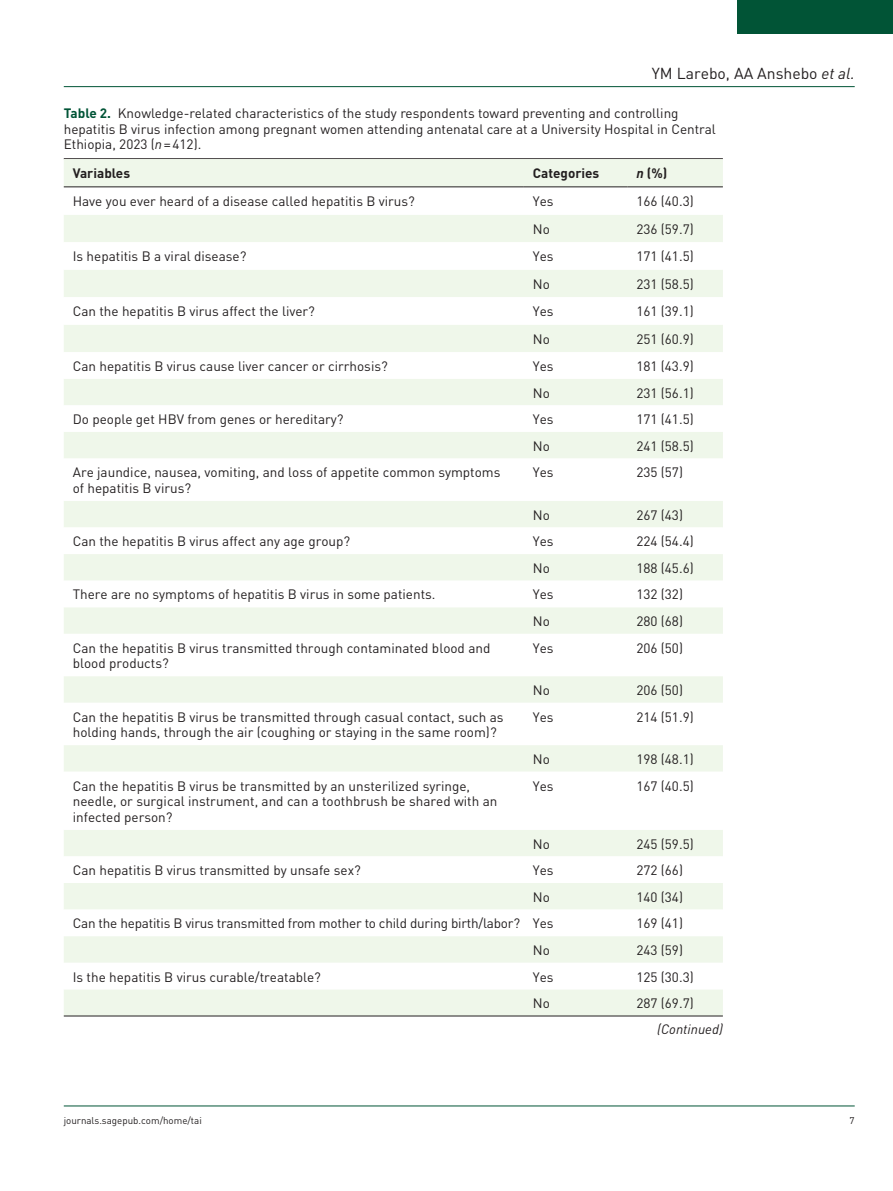
<style>
.page{position:relative;width:893px;height:1191px;background:#fff}
.page>*{position:absolute;margin:0;border:0;box-sizing:border-box;transform-origin:0 0}
.t1{font:15.75px "DIN";color:#231f20}
.t2{font:13.5px/15.8px "DIN";color:#231f20}
.t3{font:700 13.5px "DIN";color:#231f20}
.t4{font:italic 13.5px "DIN";color:#231f20}
.t5{font:9.75px "DIN";color:#231f20}
.s1{font-style:italic}
.s2{font-weight:700;color:#015436}
</style>
<div class="page">
<hr style="left:64px;top:86px;width:791px;height:1px;background:#015436">
<hr style="left:64px;top:1105px;width:791px;height:1px;background:#015436">
<div style="left:738px;top:0;width:155px;height:34px;background:#015436"></div>
<hr style="left:64px;top:158px;width:659px;height:1px;background:#231f20">
<div style="left:64px;top:159px;width:659px;height:856px;background:#eff7ea"></div>
<svg style="left:64px;top:187px;width:659px;height:802px"></svg>
<hr style="left:64px;top:186px;width:460px;height:1px;background:#231f20">
<hr style="left:524px;top:186px;width:103px;height:1px;background:#231f20">
<hr style="left:627px;top:186px;width:96px;height:1px;background:#231f20">
<hr style="left:64px;top:1015px;width:659px;height:1px;background:#231f20">
<p class="t1" style="left:652px;top:63px;width:204px">YM Larebo, AA Anshebo <span class="s1">et al.</span></p>
<p class="t2" style="left:64px;top:105px;width:654px"><span class="s2">Table 2.</span> Knowledge-related characteristics of the study respondents toward preventing and controlling hepatitis B virus infection among pregnant women attending antenatal care at a University Hospital in Central<br>Ethiopia, 2023 (<span class="s1">n</span>=412).</p>
<p class="t3" style="left:73px;top:164px;width:59px">Variables</p>
<p class="t3" style="left:533px;top:164px;width:68px">Categories</p>
<p class="t3" style="left:636px;top:164px;width:32px"><span class="s1">n</span> (%)</p>
<p class="t2" style="left:73px;top:193px;width:344px">Have you ever heard of a disease called hepatitis B virus?</p>
<p class="t2" style="left:533px;top:193px;width:22px">Yes</p>
<p class="t2" style="left:636px;top:193px;width:59px">166 (40.3)</p>
<p class="t2" style="left:533px;top:221px;width:19px">No</p>
<p class="t2" style="left:636px;top:221px;width:59px">236 (59.7)</p>
<p class="t2" style="left:73px;top:248px;width:175px">Is hepatitis B a viral disease?</p>
<p class="t2" style="left:533px;top:248px;width:22px">Yes</p>
<p class="t2" style="left:636px;top:248px;width:59px">171 (41.5)</p>
<p class="t2" style="left:533px;top:276px;width:19px">No</p>
<p class="t2" style="left:636px;top:276px;width:59px">231 (58.5)</p>
<p class="t2" style="left:73px;top:303px;width:244px">Can the hepatitis B virus affect the liver?</p>
<p class="t2" style="left:533px;top:303px;width:22px">Yes</p>
<p class="t2" style="left:636px;top:303px;width:59px">161 (39.1)</p>
<p class="t2" style="left:533px;top:331px;width:19px">No</p>
<p class="t2" style="left:636px;top:331px;width:59px">251 (60.9)</p>
<p class="t2" style="left:73px;top:358px;width:317px">Can hepatitis B virus cause liver cancer or cirrhosis?</p>
<p class="t2" style="left:533px;top:358px;width:22px">Yes</p>
<p class="t2" style="left:636px;top:358px;width:59px">181 (43.9)</p>
<p class="t2" style="left:533px;top:384px;width:19px">No</p>
<p class="t2" style="left:636px;top:384px;width:59px">231 (56.1)</p>
<p class="t2" style="left:73px;top:411px;width:272px">Do people get HBV from genes or hereditary?</p>
<p class="t2" style="left:533px;top:411px;width:22px">Yes</p>
<p class="t2" style="left:636px;top:411px;width:59px">171 (41.5)</p>
<p class="t2" style="left:533px;top:438px;width:19px">No</p>
<p class="t2" style="left:636px;top:438px;width:59px">241 (58.5)</p>
<p class="t2" style="left:73px;top:464px;width:429px">Are jaundice, nausea, vomiting, and loss of appetite common symptoms of hepatitis B virus?</p>
<p class="t2" style="left:533px;top:464px;width:22px">Yes</p>
<p class="t2" style="left:636px;top:464px;width:48px">235 (57)</p>
<p class="t2" style="left:533px;top:507px;width:19px">No</p>
<p class="t2" style="left:636px;top:507px;width:48px">267 (43)</p>
<p class="t2" style="left:73px;top:533px;width:279px">Can the hepatitis B virus affect any age group?</p>
<p class="t2" style="left:533px;top:533px;width:22px">Yes</p>
<p class="t2" style="left:636px;top:533px;width:59px">224 (54.4)</p>
<p class="t2" style="left:533px;top:560px;width:19px">No</p>
<p class="t2" style="left:636px;top:560px;width:59px">188 (45.6)</p>
<p class="t2" style="left:73px;top:586px;width:364px">There are no symptoms of hepatitis B virus in some patients.</p>
<p class="t2" style="left:533px;top:586px;width:22px">Yes</p>
<p class="t2" style="left:636px;top:586px;width:48px">132 (32)</p>
<p class="t2" style="left:533px;top:613px;width:19px">No</p>
<p class="t2" style="left:636px;top:613px;width:48px">280 (68)</p>
<p class="t2" style="left:73px;top:639px;width:419px">Can the hepatitis B virus transmitted through contaminated blood and blood products?</p>
<p class="t2" style="left:533px;top:639px;width:22px">Yes</p>
<p class="t2" style="left:636px;top:639px;width:48px">206 (50)</p>
<p class="t2" style="left:533px;top:682px;width:19px">No</p>
<p class="t2" style="left:636px;top:682px;width:48px">206 (50)</p>
<p class="t2" style="left:73px;top:708px;width:432px">Can the hepatitis B virus be transmitted through casual contact, such as holding hands, through the air (coughing or staying in the same room)?</p>
<p class="t2" style="left:533px;top:708px;width:22px">Yes</p>
<p class="t2" style="left:636px;top:708px;width:59px">214 (51.9)</p>
<p class="t2" style="left:533px;top:751px;width:19px">No</p>
<p class="t2" style="left:636px;top:751px;width:59px">198 (48.1)</p>
<p class="t2" style="left:73px;top:777px;width:426px">Can the hepatitis B virus be transmitted by an unsterilized syringe, needle, or surgical instrument, and can a toothbrush be shared with an infected person?</p>
<p class="t2" style="left:533px;top:777px;width:22px">Yes</p>
<p class="t2" style="left:636px;top:777px;width:59px">167 (40.5)</p>
<p class="t2" style="left:533px;top:835px;width:19px">No</p>
<p class="t2" style="left:636px;top:835px;width:59px">245 (59.5)</p>
<p class="t2" style="left:73px;top:862px;width:290px">Can hepatitis B virus transmitted by unsafe sex?</p>
<p class="t2" style="left:533px;top:862px;width:22px">Yes</p>
<p class="t2" style="left:636px;top:862px;width:48px">272 (66)</p>
<p class="t2" style="left:533px;top:889px;width:19px">No</p>
<p class="t2" style="left:636px;top:889px;width:48px">140 (34)</p>
<p class="t2" style="left:73px;top:915px;width:482px">Can the hepatitis B virus transmitted from mother to child during birth/labor? Yes</p>
<p class="t2" style="left:636px;top:915px;width:48px">169 (41)</p>
<p class="t2" style="left:533px;top:942px;width:19px">No</p>
<p class="t2" style="left:636px;top:942px;width:48px">243 (59)</p>
<p class="t2" style="left:73px;top:968px;width:250px">Is the hepatitis B virus curable/treatable?</p>
<p class="t2" style="left:533px;top:968px;width:22px">Yes</p>
<p class="t2" style="left:636px;top:968px;width:59px">125 (30.3)</p>
<p class="t2" style="left:533px;top:995px;width:19px">No</p>
<p class="t2" style="left:636px;top:995px;width:59px">287 (69.7)</p>
<p class="t4" style="left:657px;top:1021px;width:67px">(Continued)</p>
<p class="t5" style="left:64px;top:1114px;width:140px">journals.sagepub.com/home/tai</p>
<p class="t5" style="left:850px;top:1114px;width:7px">7</p>
</div>
